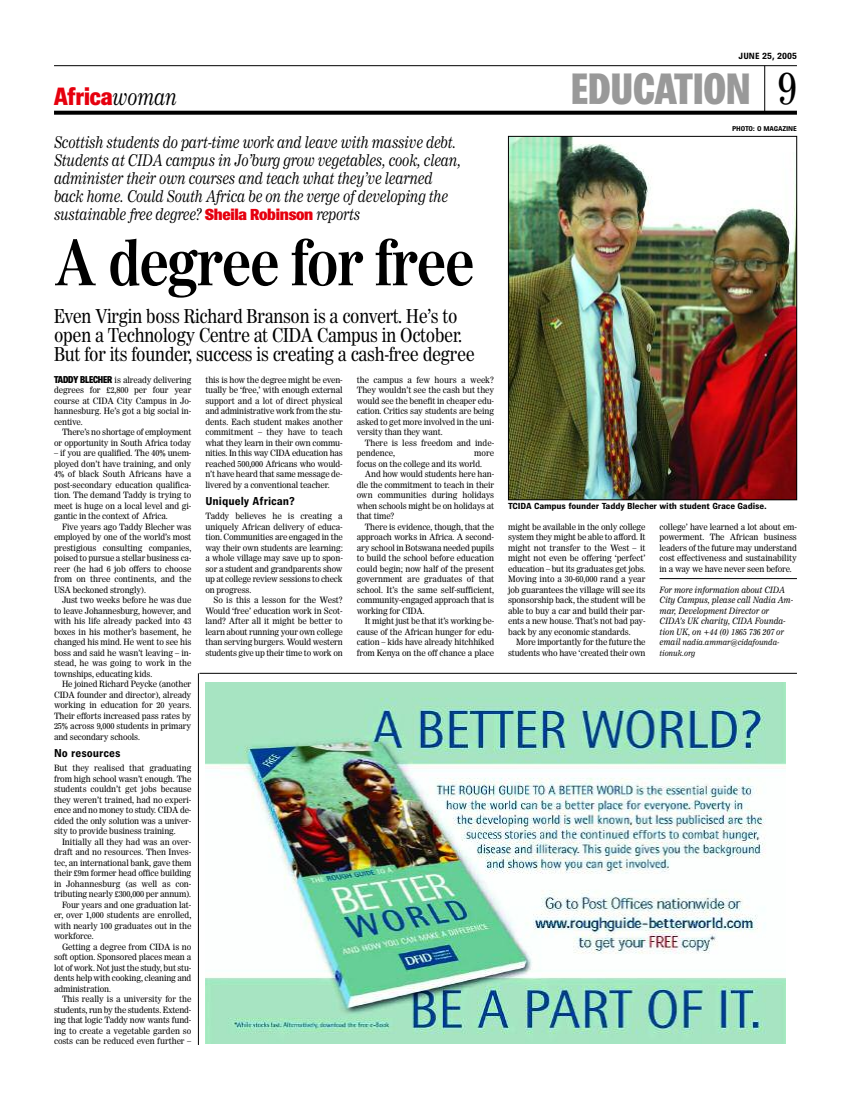
<style>
.page{position:relative;width:851px;height:1106px;background:#fff}
.page>*{position:absolute;margin:0;border:0;box-sizing:border-box;transform-origin:0 0}
.t1{font:700 62px "Worldwide Headline";letter-spacing:-.02em;color:#000}
.t2{font:900 44px "Brown";color:#999}
.t3{font:800 25px "Brown";color:#e6000e}
.t4{font:19px/19px "Worldwide Headline";letter-spacing:-.015em;color:#000}
.t5{font:italic 16px/18px "Worldwide Headline";letter-spacing:-.015em;color:#000}
.t6{font:700 11.5px "Brown";color:#000}
.t7{font:700 9px "Brown";color:#000}
.t8{font:700 8.8px "Brown";letter-spacing:-.015em;color:#000;scale:1.06 1}
.t9{font:8.6px/10.5px "Worldwide";letter-spacing:-.015em;color:#000;text-align:justify}
.t10{font:italic 8.6px/10.5px "Worldwide";letter-spacing:-.015em;color:#000}
.t11{font:italic 8px/10.5px "Worldwide";letter-spacing:-.015em;color:#000}
.t12{font:700 7px "Brown";letter-spacing:-.015em;color:#000;scale:1.06 1}
.s1{font-family:"Worldwide Headline";font-weight:400;font-style:italic;font-size:22px;color:#000}
.s2{font-family:"Brown";font-weight:800;font-style:normal;color:#e6000e}
.s3{font-family:"Brown";font-weight:800;font-size:10px}
.s4{font-family:"Worldwide Headline";font-weight:400;font-size:45px;color:#000}
.s5{font-size:8.6px}
</style>
<div class="page">
<img style="left:205px;top:682px;width:580px;height:362px">
<hr style="left:199px;top:673px;width:597px;height:1px;background:#000">
<hr style="left:198px;top:673px;width:1px;height:372px;background:#000">
<hr style="left:659px;top:578px;width:137px;height:1px;background:#000">
<img style="left:510px;top:138px;width:284px;height:360px">
<div style="left:508px;top:136px;width:288px;height:364px;border:1px solid #000"></div>
<hr style="left:764px;top:66px;width:1px;height:47px;background:#000">
<svg style="left:54px;top:111px;width:742px;height:4px;background:#121212"></svg>
<hr style="left:54px;top:65px;width:742px;height:1px;background:#000">
<h3 class="t3" style="left:54px;top:88px;width:124px">Africa<span class="s1">woman</span></h3>
<p class="t5" style="left:54px;top:135px;width:408px">Scottish students do part-time work and leave with massive debt.<br>Students at CIDA campus in Jo’burg grow vegetables, cook, clean, administer their own courses and teach what they’ve learned back home. Could South Africa be on the verge of developing the sustainable free degree? <span class="s2">Sheila Robinson</span> reports</p>
<h1 class="t1" style="left:54px;top:240px;width:422px">A degree for free</h1>
<h3 class="t4" style="left:54px;top:308px;width:422px">Even Virgin boss Richard Branson is a convert. He’s to open a Technology Centre at CIDA Campus in October.<br>But for its founder, success is creating a cash-free degree</h3>
<p class="t9" style="left:54px;top:375px;width:139px"><span class="s3">TADDY BLECHER</span> is already delivering degrees for £2,800 per four year course at CIDA City Campus in Jo&shy;hannesburg. He’s got a big social in&shy;centive.</p>
<p class="t9" style="left:54px;top:427px;width:139px;text-align:right">There’s no shortage of employment or opportunity in South Africa today</p>
<p class="t9" style="left:54px;top:448px;width:139px">– if you are qualified. The 40% unem&shy;ployed don’t have training, and only 4% of black South Africans have a post-secondary education qualifica&shy;tion. The demand Taddy is trying to meet is huge on a local level and gi&shy;gantic in the context of Africa.</p>
<p class="t9" style="left:54px;top:522px;width:139px;text-indent:8px">Five years ago Taddy Blecher was employed by one of the world’s most prestigious consulting companies, poised to pursue a stellar business ca&shy;reer (he had 6 job offers to choose from on three continents, and the USA beckoned strongly).</p>
<p class="t9" style="left:54px;top:595px;width:139px;text-indent:8px">Just two weeks before he was due to leave Johannesburg, however, and with his life already packed into 43 boxes in his mother’s basement, he changed his mind. He went to see his boss and said he wasn’t leaving – in&shy;stead, he was going to work in the townships, educating kids.</p>
<p class="t9" style="left:54px;top:679px;width:139px;text-indent:8px">He joined Richard Peycke (another CIDA founder and director), already working in education for 20 years.<br>Their efforts increased pass rates by 25% across 9,000 students in primary and secondary schools.</p>
<h3 class="t6" style="left:54px;top:749px;width:68px">No resources</h3>
<p class="t9" style="left:54px;top:763px;width:139px">But they realised that graduating from high school wasn’t enough. The students couldn’t get jobs because they weren’t trained, had no experi&shy;ence and no money to study. CIDA de&shy;cided the only solution was a univer&shy;sity to provide business training.</p>
<p class="t9" style="left:62px;top:837px;width:131px">Initially all they had was an over-</p>
<p class="t9" style="left:54px;top:847px;width:139px">draft and no resources. Then Inves-</p>
<p class="t9" style="left:54px;top:858px;width:139px">tec, an international bank, gave them</p>
<p class="t9" style="left:54px;top:868px;width:139px">their £9m former head office building</p>
<p class="t9" style="left:54px;top:879px;width:139px">in Johannesburg (as well as con-</p>
<p class="t9" style="left:54px;top:889px;width:139px">tributing nearly £300,000 per annum).</p>
<p class="t9" style="left:62px;top:900px;width:131px">Four years and one graduation lat-</p>
<p class="t9" style="left:54px;top:910px;width:139px">er, over 1,000 students are enrolled,</p>
<p class="t9" style="left:54px;top:921px;width:139px">with nearly 100 graduates out in the</p>
<p class="t9" style="left:54px;top:931px;width:41px">workforce.</p>
<p class="t9" style="left:62px;top:942px;width:131px">Getting a degree from CIDA is no</p>
<p class="t9" style="left:54px;top:952px;width:139px">soft option. Sponsored places mean a</p>
<p class="t9" style="left:54px;top:963px;width:139px">lot of work. Not just the study, but stu-</p>
<p class="t9" style="left:54px;top:973px;width:139px">dents help with cooking, cleaning and</p>
<p class="t9" style="left:54px;top:984px;width:59px">administration.</p>
<p class="t9" style="left:62px;top:994px;width:131px">This really is a university for the</p>
<p class="t9" style="left:54px;top:1005px;width:139px">students, run by the students. Extend-</p>
<p class="t9" style="left:54px;top:1015px;width:139px">ing that logic Taddy now wants fund-</p>
<p class="t9" style="left:54px;top:1026px;width:139px">ing to create a vegetable garden so</p>
<p class="t9" style="left:54px;top:1036px;width:139px">costs can be reduced even further –</p>
<p class="t9" style="left:205px;top:375px;width:139px">this is how the degree might be even&shy;tually be ‘free,’ with enough external support and a lot of direct physical and administrative work from the stu&shy;dents. Each student makes another commitment – they have to teach what they learn in their own commu&shy;nities. In this way CIDA education has reached 500,000 Africans who would&shy;n’t have heard that same message de&shy;livered by a conventional teacher.</p>
<h3 class="t6" style="left:205px;top:497px;width:91px">Uniquely African?</h3>
<p class="t9" style="left:205px;top:511px;width:139px">Taddy believes he is creating a uniquely African delivery of educa&shy;tion. Communities are engaged in the way their own students are learning: a whole village may save up to spon&shy;sor a student and grandparents show up at college review sessions to check on progress.</p>
<p class="t9" style="left:205px;top:595px;width:139px;text-indent:8px">So is this a lesson for the West?<br>Would ‘free’ education work in Scot&shy;land? After all it might be better to learn about running your own college than serving burgers. Would western students give up their time to work on</p>
<p class="t9" style="left:357px;top:375px;width:139px">the campus a few hours a week?<br>They wouldn’t see the cash but they would see the benefit in cheaper edu&shy;cation. Critics say students are being asked to get more involved in the uni&shy;versity than they want.</p>
<p class="t9" style="left:357px;top:438px;width:139px;text-indent:8px">There is less freedom and inde&shy;pendence,</p>
<p class="t9" style="left:357px;top:448px;width:139px;text-indent:117px">more focus on the college and its world.</p>
<p class="t9" style="left:357px;top:469px;width:139px;text-indent:8px">And how would students here han&shy;dle the commitment to teach in their own communities during holidays when schools might be on holidays at that time?</p>
<p class="t9" style="left:357px;top:522px;width:139px;text-indent:8px">There is evidence, though, that the approach works in Africa. A second&shy;ary school in Botswana needed pupils to build the school before education could begin; now half of the present government are graduates of that school. It’s the same self-sufficient, community-engaged approach that is working for CIDA.</p>
<p class="t9" style="left:357px;top:616px;width:139px;text-indent:8px">It might just be that it’s working be&shy;cause of the African hunger for edu&shy;cation – kids have already hitchhiked from Kenya on the off chance a place</p>
<p class="t7" style="left:738px;top:53px;width:60px">JUNE 25, 2005</p>
<h2 class="t2" style="left:571px;top:74px;width:227px">EDUCATION <span class="s4">9</span></h2>
<p class="t12" style="left:732px;top:126px;width:63px">PHOTO: O MAGAZINE</p>
<p class="t8" style="left:508px;top:502px;width:245px">TCIDA Campus founder Taddy Blecher with student Grace Gadise.</p>
<p class="t9" style="left:508px;top:522px;width:139px">might be available in the only college system they might be able to afford. It might not transfer to the West – it might not even be offering ‘perfect’ education – but its graduates get jobs.<br>Moving into a 30-60,000 rand a year job guarantees the village will see its sponsorship back, the student will be able to buy a car and build their par&shy;ents a new house. That’s not bad pay&shy;back by any economic standards.</p>
<p class="t9" style="left:508px;top:637px;width:139px;text-align:right">More importantly for the future the students who have ‘created their own</p>
<p class="t9" style="left:659px;top:522px;width:139px">college’ have learned a lot about em&shy;powerment. The African business leaders of the future may understand cost effectiveness and sustainability in a way we have never seen before.</p>
<p class="t10" style="left:659px;top:585px;width:135px">For more information about CIDA<br>City Campus, please call Nadia Am&shy;mar, Development Director or<br>CIDA’s UK charity, CIDA Founda&shy;tion UK, on +44 (0) 1865 736 207 or</p>
<p class="t11" style="left:659px;top:638px;width:121px"><span class="s5">email</span> nadia.ammar@cidafounda&shy;tionuk.org</p>
</div>
